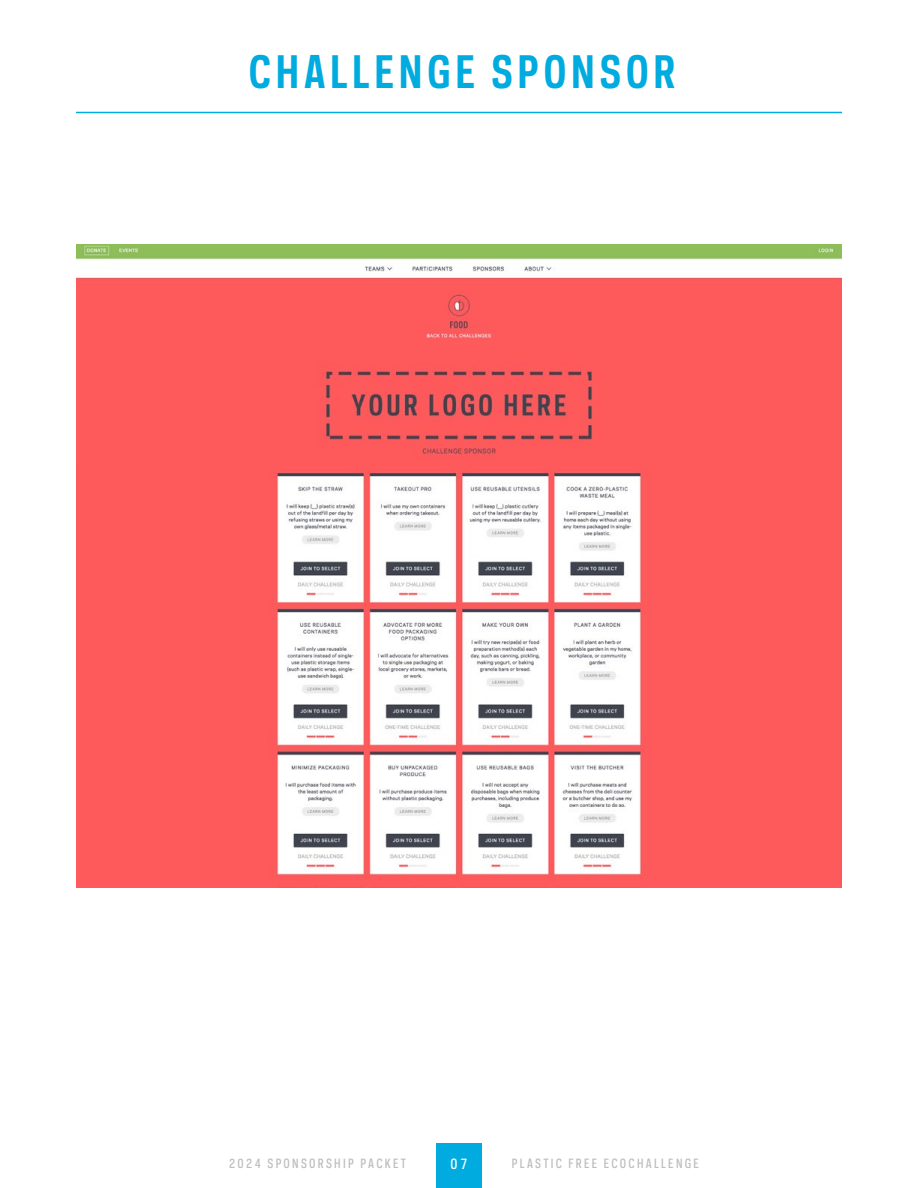
<style>
.page{position:relative;width:918px;height:1188px;background:#fff}
.page>*{position:absolute;margin:0;border:0;box-sizing:border-box;transform-origin:0 0}
.t1{font:700 42px "Galaxie Polaris Condensed";letter-spacing:.11em;color:#00abdf}
.t2{font:500 13.5px "Galaxie Polaris Condensed";color:#fff}
.t3{font:500 12px "Galaxie Polaris Condensed";letter-spacing:.19em;color:#bcbec0}
</style>
<div class="page">
<hr style="left:76px;top:112px;width:766px;height:1px;background:#00abdf">
<img style="left:76px;top:244px;width:766px;height:644px">
<div style="left:436px;top:1143px;width:46px;height:45px;background:#00abdf"></div>
<h1 class="t1" style="left:249px;top:43px;width:429px">CHALLENGE SPONSOR</h1>
<p class="t3" style="left:229px;top:1155px;width:178px">2024 SPONSORSHIP PACKET</p>
<p class="t2" style="left:450px;top:1155px;width:19px">07</p>
<p class="t3" style="left:512px;top:1155px;width:188px">PLASTIC FREE ECOCHALLENGE</p>
</div>
